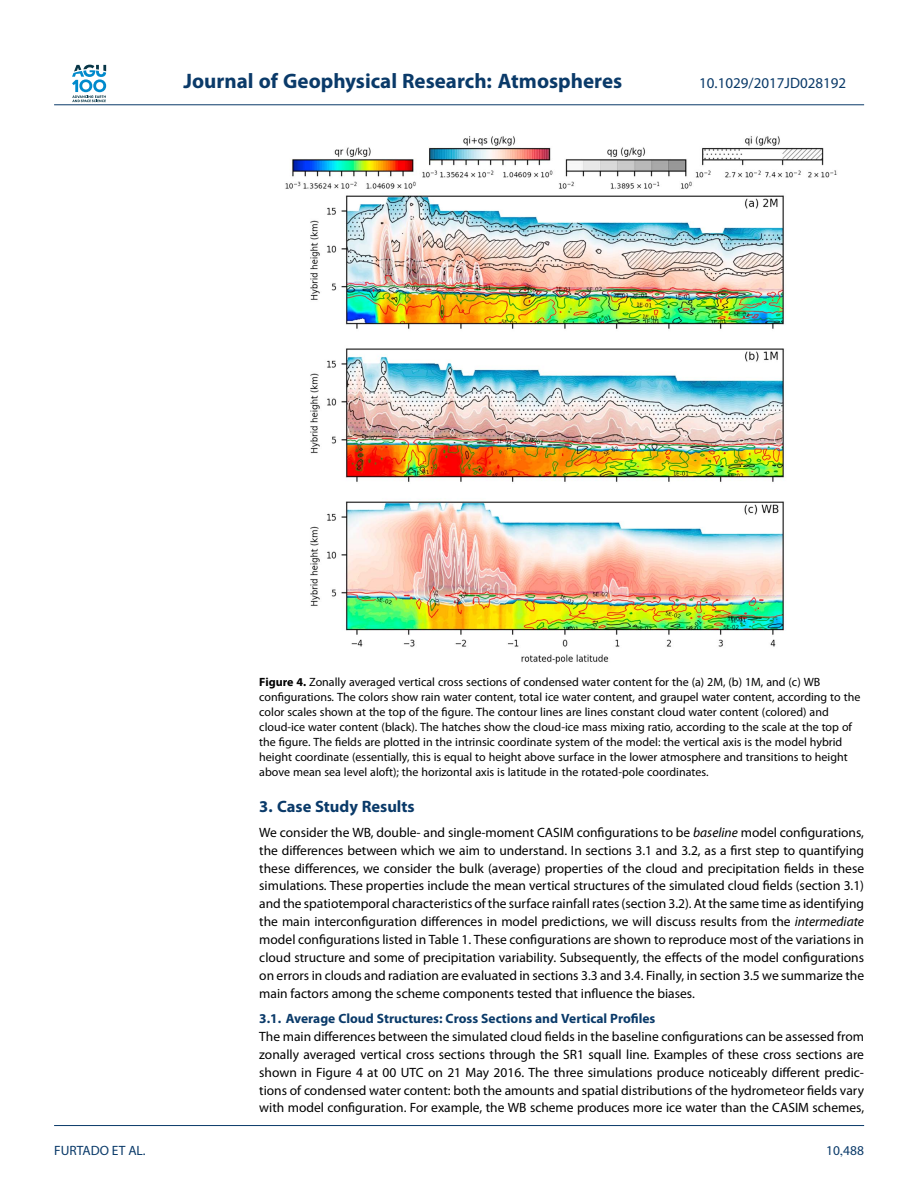
<style>
.page{position:relative;width:918px;height:1188px;background:#fff}
.page>*{position:absolute;margin:0;border:0;box-sizing:border-box;transform-origin:0 0}
.t1{font:700 21px "Myriad Pro";color:#0a3a69}
.t2{font:700 16.5px "Myriad Pro";color:#0a3a69}
.t3{font:15px "Myriad Pro";color:#0a3a69}
.t4{font:13.5px/17.9px "Myriad Pro";color:#000;text-align:justify}
.t5{font:700 13.5px "Myriad Pro";color:#0a3a69}
.t6{font:13.5px "Myriad Pro";color:#0a3a69}
.t7{font:12px/15px "Myriad Pro";color:#000}
.s1{font-weight:700}
.s2{font-style:italic}
.s3{font-family:"STIX Math";font-style:italic}
</style>
<div class="page">
<svg style="left:72px;top:65px;width:34px;height:37px"></svg>
<hr style="left:54px;top:104px;width:810px;height:1px;background:#0a3a69">
<img style="left:285px;top:136px;width:552px;height:528px">
<hr style="left:54px;top:1125px;width:810px;height:1px;background:#0a3a69">
<h1 class="t1" style="left:184px;top:73px;width:440px">Journal of Geophysical Research: Atmospheres</h1>
<p class="t3" style="left:699px;top:78px;width:148px">10.1029/2017JD028192</p>
<p class="t7" style="left:259px;top:675px;width:603px"><span class="s1">Figure 4.</span> Zonally averaged vertical cross sections of condensed water content for the (a) 2M, (b) 1M, and (c) WB configurations. The colors show rain water content, total ice water content, and graupel water content, according to the color scales shown at the top of the figure. The contour lines are lines constant cloud water content (colored) and cloud-ice water content (black). The hatches show the cloud-ice mass mixing ratio, according to the scale at the top of the figure. The fields are plotted in the intrinsic coordinate system of the model: the vertical axis is the model hybrid height coordinate (essentially, this is equal to height above surface in the lower atmosphere and transitions to height above mean sea level aloft); the horizontal axis is latitude in the rotated-pole coordinates.</p>
<p class="t2" style="left:259px;top:800px;width:157px">3. Case Study Results</p>
<p class="t4" style="left:259px;top:824px;width:606px">We consider the WB, double- and single-moment CASIM configurations to be <span class="s2">baseline</span> model configurations, the differences between which we aim to understand. In sections 3.1 and 3.2, as a first step to quantifying these differences, we consider the bulk (average) properties of the cloud and precipitation fields in these simulations. These properties include the mean vertical structures of the simulated cloud fields (section 3.1) and the spatiotemporal characteristics of the surface rainfall rates (section 3.2). At the same time as identifying the main interconfiguration differences in model predictions, we will discuss results from the <span class="s2">intermediate </span>model configurations listed in Table 1. These configurations are shown to reproduce most of the variations in cloud structure and some of precipitation variability. Subsequently, the effects of the model configurations on errors in clouds and radiation are evaluated in sections 3.3 and 3.4. Finally, in section 3.5 we summarize the main factors among the scheme components tested that influence the biases.</p>
<p class="t5" style="left:259px;top:1013px;width:398px">3.1. Average Cloud Structures: Cross Sections and Vertical Profiles</p>
<p class="t4" style="left:259px;top:1029px;width:606px">The main differences between the simulated cloud fields in the baseline configurations can be assessed from zonally averaged vertical cross sections through the SR1 squall line. Examples of these cross sections are shown in Figure 4 at 00 UTC on 21 May 2016. The three simulations produce noticeably different predic&shy;tions of condensed water content: both the amounts and spatial distributions of the hydrometeor fields vary with model configuration. For example, the WB scheme produces more ice water than the CASIM schemes,</p>
<p class="t6" style="left:54px;top:1145px;width:93px">FURTADO ET AL.</p>
<p class="t6" style="left:826px;top:1145px;width:39px">10<span class="s3">,</span>488</p>
</div>
